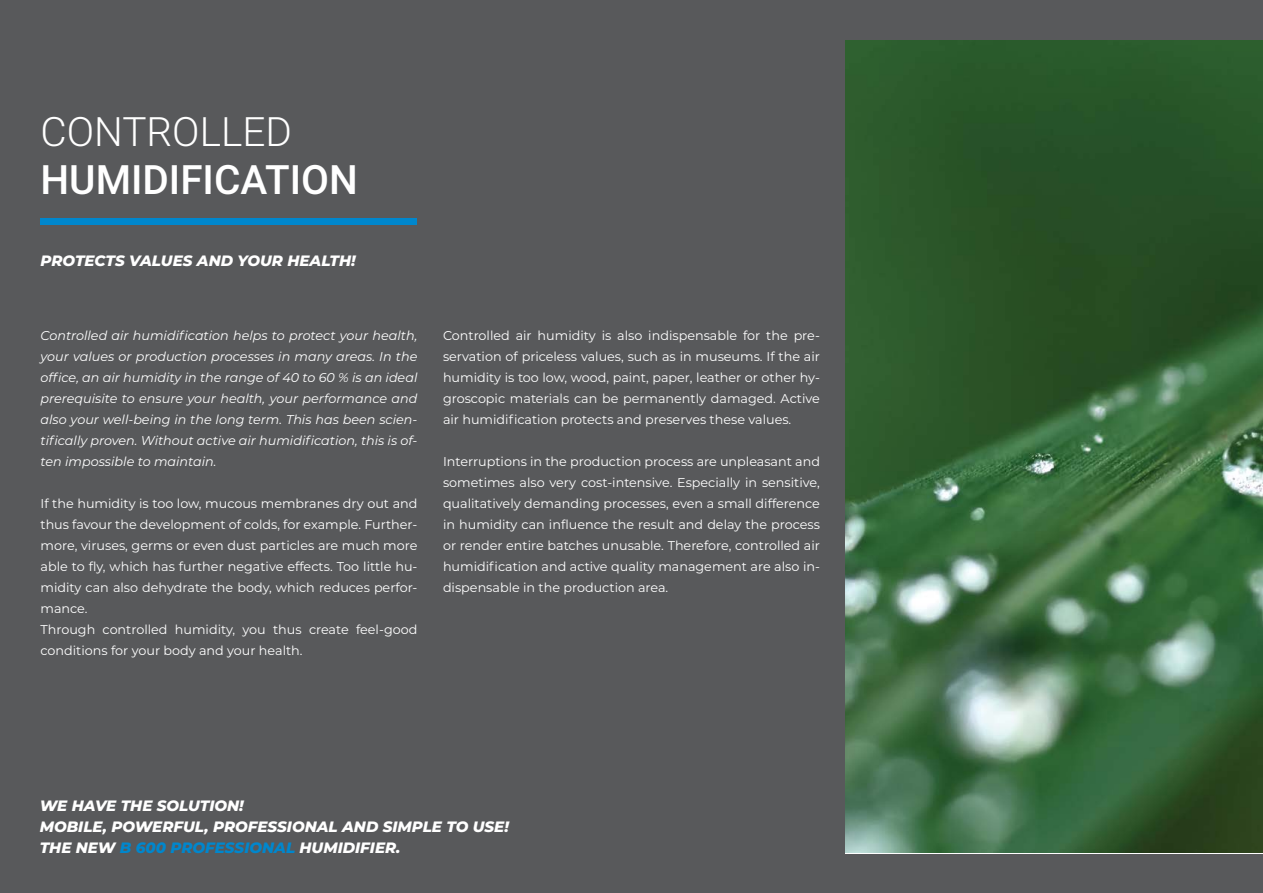
<style>
.page{position:relative;width:1263px;height:893px;background:#58595b}
.page>*{position:absolute;margin:0;border:0;box-sizing:border-box;transform-origin:0 0}
.t1{font:500 40.5px "Roboto";color:#fff}
.t2{font:300 40.5px "Roboto";color:#fff}
.t3{font:italic 800 15px/21px "Montserrat";color:#fff}
.t4{font:12.75px/21px "Montserrat";color:#fff;text-align:justify}
.t5{font:italic 12.75px/21px "Montserrat";color:#fff;text-align:justify}
.s1{color:#0087cd}
</style>
<div class="page">
<div style="left:40px;top:218px;width:377px;height:7px;background:#0087cd"></div>
<img style="left:845px;top:41px;width:418px;height:812px">
<h1 class="t2" style="left:40px;top:103px;width:253px">CONTROLLED</h1>
<h1 class="t1" style="left:40px;top:152px;width:319px">HUMIDIFICATION</h1>
<p class="t3" style="left:40px;top:249px;width:317px">PROTECTS VALUES AND YOUR HEALTH!</p>
<p class="t5" style="left:40px;top:324px;width:378px">Controlled air humidification helps to protect your health, your values or production processes in many areas. In the office, an air humidity in the range of 40 to 60 % is an ideal prerequisite to ensure your health, your performance and also your well-being in the long term. This has been scien&shy;tifically proven. Without active air humidification, this is of&shy;ten impossible to maintain.</p>
<p class="t4" style="left:40px;top:492px;width:378px;text-align:left">If the humidity is too low, mucous membranes dry out and thus favour the development of colds, for example. Further&shy;more, viruses, germs or even dust particles are much more able to fly, which has further negative effects. Too little hu&shy;midity can also dehydrate the body, which reduces perfor&shy;mance.<br>Through controlled humidity, you thus create feel-good conditions for your body and your health.</p>
<p class="t4" style="left:443px;top:324px;width:378px">Controlled air humidity is also indispensable for the pre&shy;servation of priceless values, such as in museums. If the air humidity is too low, wood, paint, paper, leather or other hy&shy;groscopic materials can be permanently damaged. Active air humidification protects and preserves these values.</p>
<p class="t4" style="left:443px;top:450px;width:378px">Interruptions in the production process are unpleasant and sometimes also very cost-intensive. Especially in sensitive, qualitatively demanding processes, even a small difference in humidity can influence the result and delay the process or render entire batches unusable. Therefore, controlled air humidification and active quality management are also in&shy;dispensable in the production area.</p>
<p class="t3" style="left:40px;top:795px;width:471px">WE HAVE THE SOLUTION!<br>MOBILE, POWERFUL, PROFESSIONAL AND SIMPLE TO USE!<br>THE NEW <span class="s1">B 600 PROFESSIONAL</span> HUMIDIFIER.</p>
</div>
